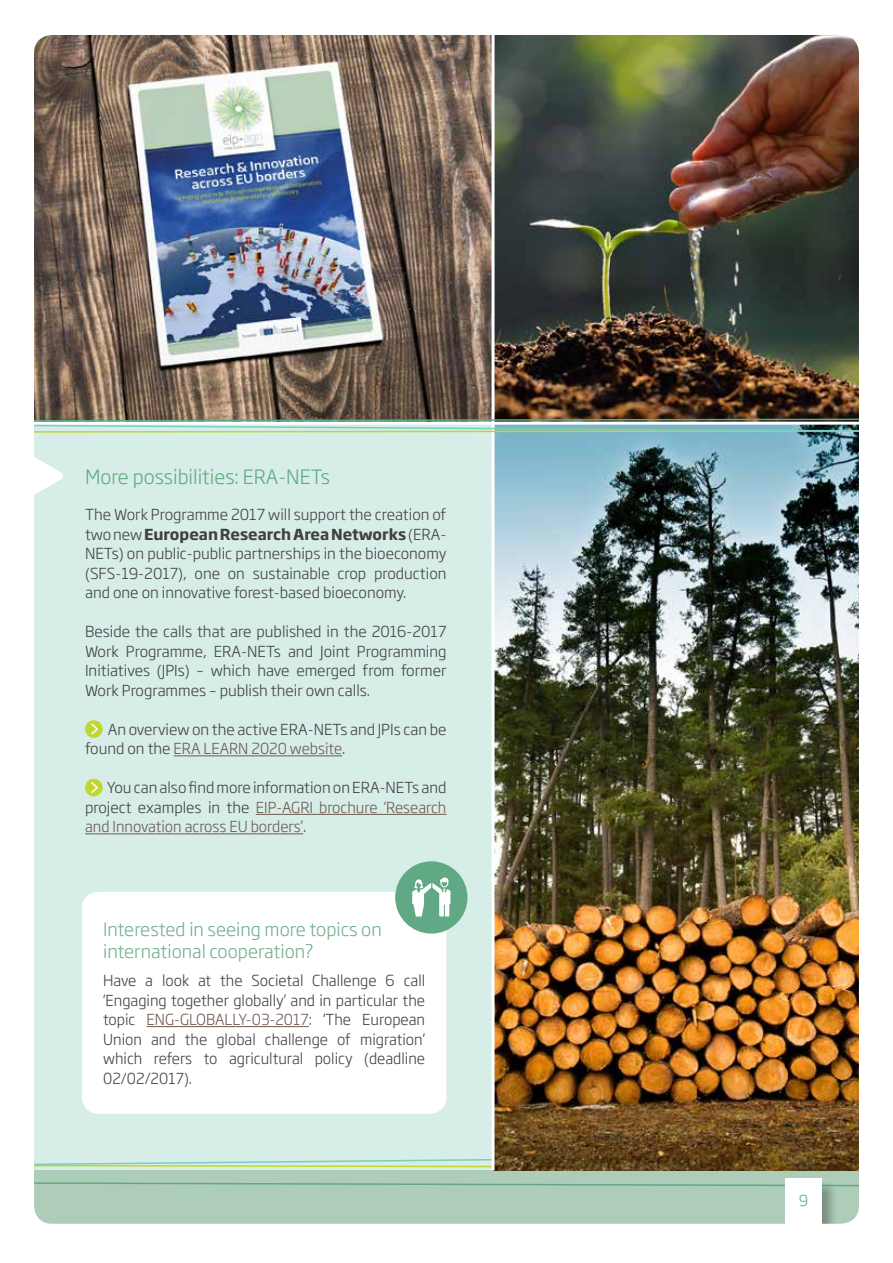
<style>
.page{position:relative;width:893px;height:1263px;background:#fff}
.page>*{position:absolute;margin:0;border:0;box-sizing:border-box;transform-origin:0 0}
.t1{font:300 19.5px "Soho Gothic Pro";color:#61a984}
.t2{font:300 18px/21.6px "Soho Gothic Std";color:#72af8e}
.t3{font:300 15px/19.5px "Soho Gothic Pro";color:#414042;text-align:justify}
.t4{font:300 15px "Soho Gothic Pro";color:#61a984}
.s1{font-weight:700}
.s2{color:#6e584f}
</style>
<div class="page">
<img style="left:34px;top:35px;width:825px;height:1189px">
<h1 class="t1" style="left:85px;top:461px;width:247px">More possibilities: ERA-NETs</h1>
<p class="t3" style="left:85px;top:504px;width:363px">The Work Programme 2017 will support the creation of two new <span class="s1">European Research Area Networks</span> (ERA-NETs) on public-public partnerships in the bioeconomy (SFS-19-2017), one on sustainable crop production and one on innovative forest-based bioeconomy.</p>
<p class="t3" style="left:85px;top:621px;width:363px">Beside the calls that are published in the 2016-2017<br>Work Programme, ERA-NETs and Joint Programming Initiatives (JPIs) – which have emerged from former Work Programmes – publish their own calls.</p>
<p class="t3" style="left:85px;top:719px;width:363px;text-indent:23px">An overview on the active ERA-NETs and JPIs can be found on the <span class="s2">ERA LEARN 2020 website</span>.</p>
<p class="t3" style="left:85px;top:777px;width:363px;text-indent:22px">You can also find more information on ERA-NETs and project examples in the <span class="s2">EIP-AGRI brochure ‘Research and Innovation across EU borders’</span>.</p>
<p class="t2" style="left:103px;top:919px;width:280px">Interested in seeing more topics on international cooperation?</p>
<p class="t3" style="left:103px;top:970px;width:324px">Have a look at the Societal Challenge 6 call ‘Engaging together globally’ and in particular the topic <span class="s2">ENG-GLOBALLY-03-2017</span>: ‘The European Union and the global challenge of migration’ which refers to agricultural policy (deadline 02/02/2017).</p>
<p class="t4" style="left:799px;top:1188px;width:11px">9</p>
</div>
